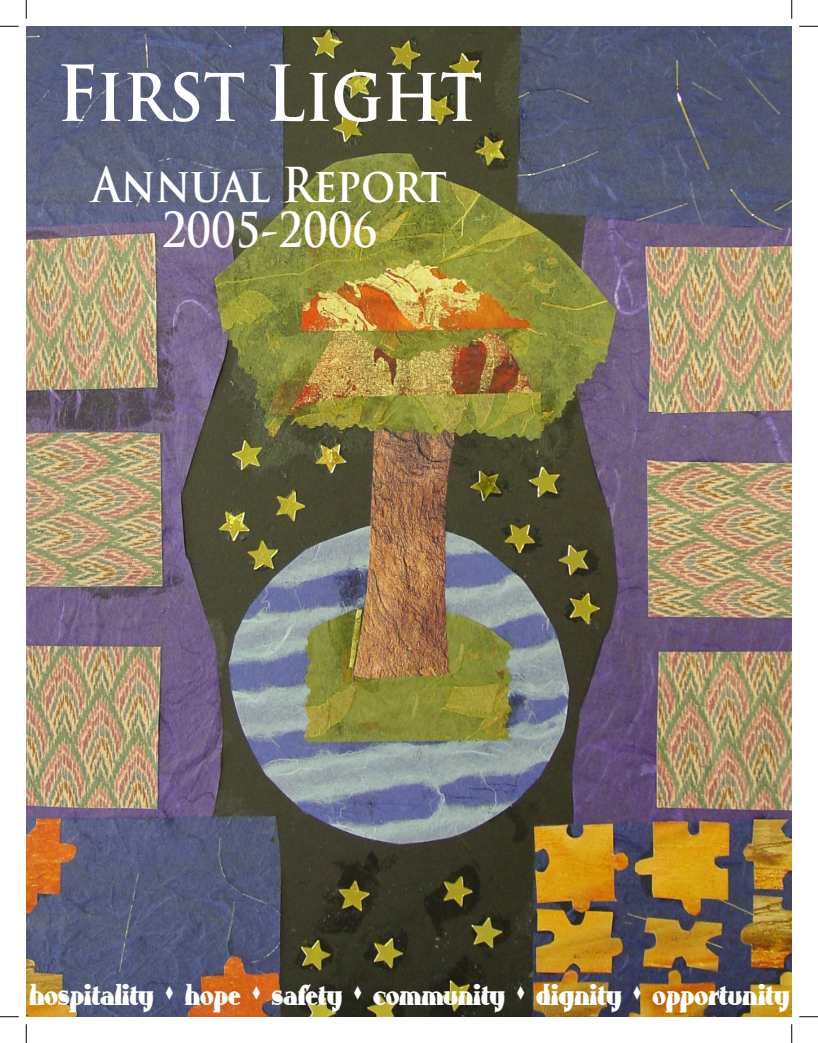
<style>
.page{position:relative;width:818px;height:1043px;background:#fff}
.page>*{position:absolute;margin:0;border:0;box-sizing:border-box;transform-origin:0 0}
.t1{font:700 75px "Trajan Pro";color:#fff;scale:.88 1}
.t2{font:700 46.88px/45px "Trajan Pro";color:#fff;text-align:center;scale:.88 1}
.t3{font:33.75px "Aunt Bertha";color:#fff;scale:.73 1}
</style>
<div class="page">
<img style="left:26px;top:26px;width:765px;height:990px">
<svg style="left:0;top:25px;width:19px;height:2px"></svg>
<svg style="left:799px;top:25px;width:19px;height:2px"></svg>
<svg style="left:0;top:1016px;width:19px;height:1px"></svg>
<svg style="left:799px;top:1016px;width:19px;height:1px"></svg>
<svg style="left:25px;top:0;width:2px;height:19px"></svg>
<svg style="left:25px;top:1024px;width:2px;height:18px"></svg>
<svg style="left:791px;top:0;width:1px;height:19px"></svg>
<svg style="left:791px;top:1024px;width:1px;height:18px"></svg>
<h1 class="t1" style="left:57px;top:47px;width:484px">First Light</h1>
<h2 class="t2" style="left:92px;top:163px;width:405px">Annual Report<br>2005-2006</h2>
<p class="t3" style="left:29px;top:977px;width:1042px">hospitality ▲ hope ▲ safety ▲ community ▲ dignity ▲ opportunity</p>
</div>
